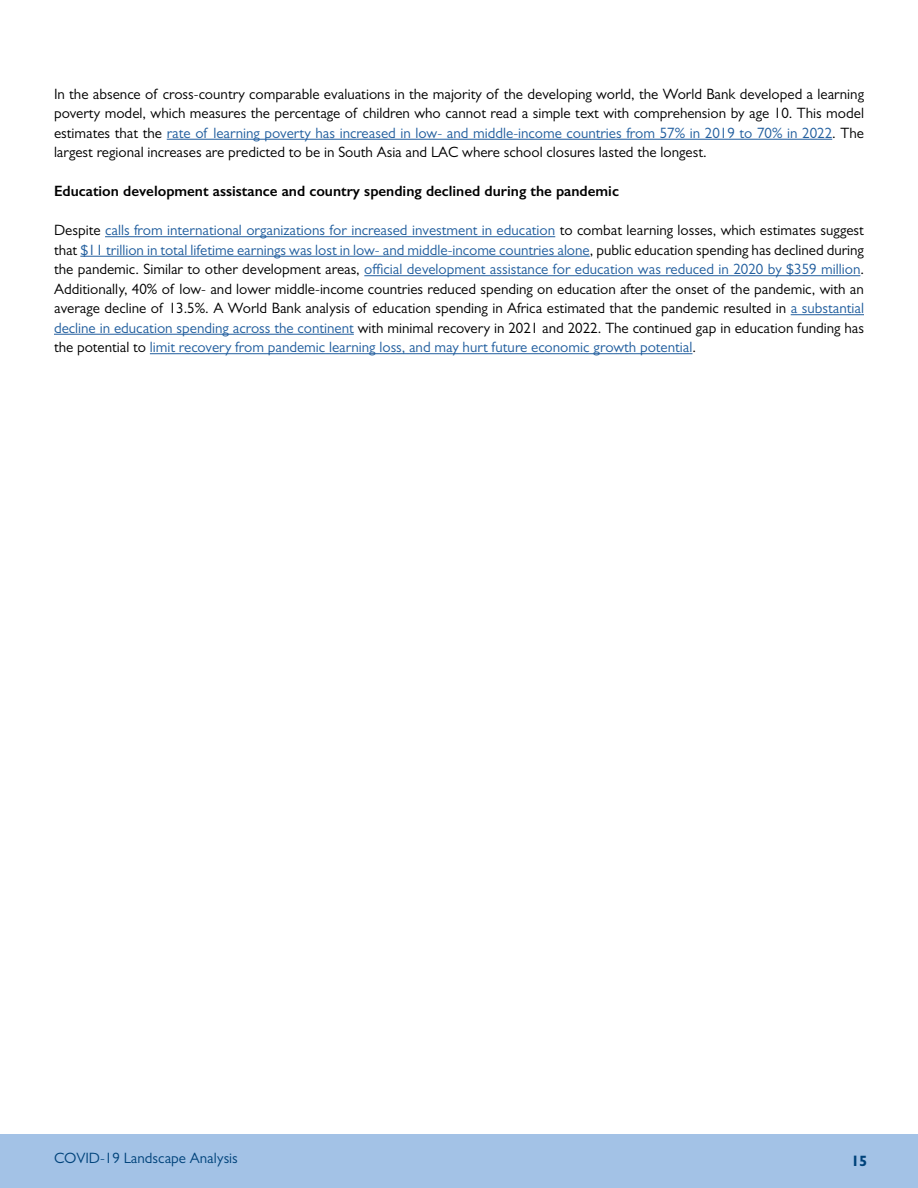
<style>
.page{position:relative;width:918px;height:1188px;background:#fff}
.page>*{position:absolute;margin:0;border:0;box-sizing:border-box;transform-origin:0 0}
.Paragraph_1{font:15px/19.5px "Gill Sans";color:#000;text-align:justify}
.Paragraph_1-2{font:600 15px "Gill Sans";color:#000}
.t1{font:15px "Gill Sans MT Std";color:#00437b}
.t2{font:700 15px "Gill Sans MT Std";color:#00437b}
.s1{color:#215e9e}
</style>
<div class="page">
<hr style="left:167px;top:139px;width:665px;height:1px;background:#215e9e">
<hr style="left:105px;top:236px;width:450px;height:1px;background:#215e9e">
<hr style="left:80px;top:256px;width:510px;height:1px;background:#215e9e">
<hr style="left:364px;top:275px;width:496px;height:1px;background:#215e9e">
<hr style="left:791px;top:314px;width:73px;height:1px;background:#215e9e">
<hr style="left:54px;top:334px;width:300px;height:1px;background:#215e9e">
<hr style="left:150px;top:353px;width:542px;height:1px;background:#215e9e">
<div style="left:0;top:1134px;width:918px;height:54px;background:#a3c2e6"></div>
<p class="Paragraph_1" style="left:54px;top:84px;width:812px">In the absence of cross-country comparable evaluations in the majority of the developing world, the World Bank developed a learning poverty model, which measures the percentage of children who cannot read a simple text with comprehension by age 10. This model estimates that the <span class="s1">rate of learning poverty has increased in low- and middle-income countries from 57% in 2019 to 70% in 2022</span>. The largest regional increases are predicted to be in South Asia and LAC where school closures lasted the longest.</p>
<p class="Paragraph_1-2" style="left:54px;top:182px;width:566px">Education development assistance and country spending declined during the pandemic</p>
<p class="Paragraph_1" style="left:54px;top:220px;width:812px">Despite <span class="s1">calls from international organizations for increased investment in education</span> to combat learning losses, which estimates suggest that <span class="s1">$11 trillion in total lifetime earnings was lost in low- and middle-income countries alone</span>, public education spending has declined during the pandemic. Similar to other development areas, <span class="s1">official development assistance for education was reduced in 2020 by $359 million</span>.<br>Additionally, 40% of low- and lower middle-income countries reduced spending on education after the onset of the pandemic, with an average decline of 13.5%. A World Bank analysis of education spending in Africa estimated that the pandemic resulted in <span class="s1">a substantial decline in education spending across the continent</span> with minimal recovery in 2021 and 2022. The continued gap in education funding has the potential to <span class="s1">limit recovery from pandemic learning loss, and may hurt future economic growth potential</span>.</p>
<p class="t1" style="left:54px;top:1150px;width:185px">COVID-19 Landscape Analysis</p>
<p class="t2" style="left:851px;top:1152px;width:18px">15</p>
</div>
